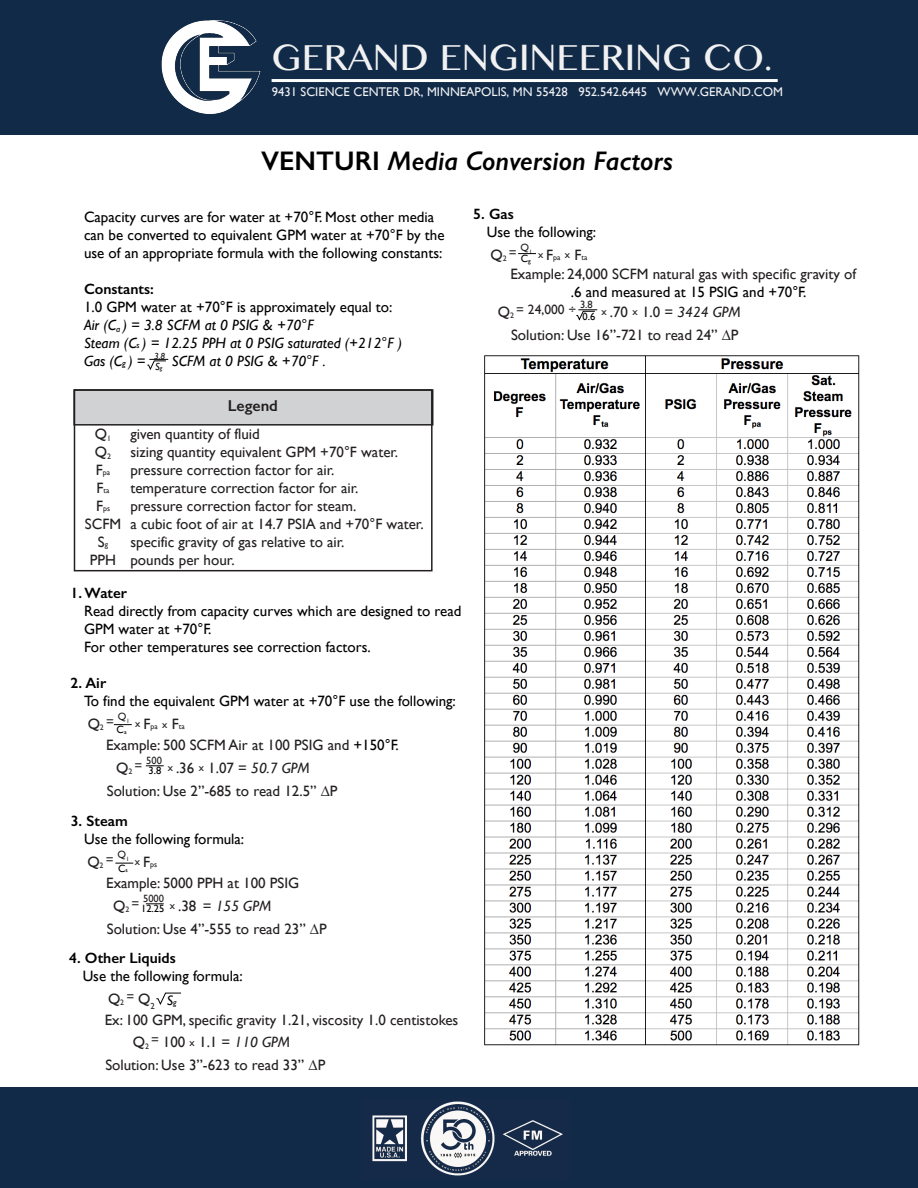
<style>
.page{position:relative;width:918px;height:1188px;background:#fff}
.page>*{position:absolute;margin:0;border:0;box-sizing:border-box;transform-origin:0 0}
.t1{font:32.4px "Bangla MN";color:#f1f1f2}
.t2{font:italic 600 27px "Gill Sans";color:#000}
.t3{font:600 15.9px "Gill Sans";color:#231f20}
.t4{font:15px/18px "Gill Sans";color:#231f20}
.t5{font:15px/18px "Gill Sans";color:#000}
.t6{font:italic 15px/18px "Gill Sans";color:#000}
.t7{font:600 15px "Gill Sans";color:#000}
.t8{font:italic 15px "Gill Sans";color:#231f20}
.t9{font:italic 13.95px "Gill Sans";color:#000}
.t10{font:13.5px "Gill Sans";color:#231f20}
.t11{font:12.6px "Gill Sans";color:#f1f1f2}
.t12{font:10.5px "Gill Sans";color:#231f20}
.t13{font:10.5px "Gill Sans";color:#000}
.t14{font:italic 10.5px "Gill Sans";color:#000}
.t15{font:italic 9px "Gill Sans";color:#000}
.t16{font:7.8px "Gill Sans";color:#231f20}
.t17{font:6.15px "Gill Sans";color:#000}
.s1{font-style:normal}
.s2{font-size:8.7px}
.s3{font-size:6.15px}
.s4{font-size:15px}
.s5{font-size:7.8px}
.s6{color:#231f20}
.s7{font-size:13.5px}
.s8{color:#000}
.s9{font-family:"Arial"}
.s10{font-size:10.5px}
.s11{font-style:italic}
.s12{font-style:normal;font-size:10.5px}
.s13{font-size:8.1px}
.s14{font-size:10.5px;color:#000}
</style>
<div class="page">
<svg style="left:73px;top:389px;width:360px;height:183px"></svg>
<div style="left:0;top:0;width:918px;height:135px;background:#102a48"></div>
<hr style="left:272px;top:79px;width:506px;height:3px;background:#fff">
<img style="left:161px;top:20px;width:100px;height:94px">
<div style="left:0;top:1087px;width:918px;height:101px;background:#102a48"></div>
<img style="left:372px;top:1101px;width:191px;height:75px">
<img style="left:484px;top:355px;width:376px;height:691px">
<svg style="left:147px;top:359px;width:21px;height:11px"></svg>
<svg style="left:114px;top:724px;width:18px;height:1px"></svg>
<svg style="left:146px;top:765px;width:18px;height:1px"></svg>
<svg style="left:146px;top:903px;width:18px;height:1px"></svg>
<svg style="left:115px;top:863px;width:18px;height:1px"></svg>
<svg style="left:156px;top:992px;width:25px;height:13px"></svg>
<svg style="left:518px;top:253px;width:18px;height:1px"></svg>
<svg style="left:576px;top:309px;width:21px;height:12px"></svg>
<h1 class="t1" style="left:272px;top:33px;width:502px">GERAND ENGINEERING CO.</h1>
<p class="t11" style="left:272px;top:84px;width:513px">9431 SCIENCE CENTER DR, MINNEAPOLIS, MN 55428 952.542.6445 WWW.GERAND.COM</p>
<h2 class="t2" style="left:261px;top:145px;width:414px"><span class="s1">VENTURI</span> Media Conversion Factors</h2>
<p class="t5" style="left:84px;top:208px;width:362px">Capacity curves are for water at +70°F. Most other media can be converted to equivalent GPM water at +70°F by the use of an appropriate formula with the following constants:</p>
<p class="t7" style="left:84px;top:280px;width:71px">Constants:</p>
<p class="t6" style="left:84px;top:298px;width:320px"><span class="s1">1.0 GPM water at +70°F is approximately equal to:<br></span>Air (C<sub>a</sub> ) = 3.8 SCFM at 0 PSIG &amp; +70°F<br>Steam (C<span class="s2">s</span> ) = 12.25 PPH at 0 PSIG saturated (+212°F )<br>Gas (C<span class="s2">g</span> ) =</p>
<p class="t15" style="left:154px;top:350px;width:13px">3.8</p>
<p class="t6" style="left:172px;top:352px;width:155px">SCFM at 0 PSIG &amp; +70°F .</p>
<p class="t14" style="left:155px;top:360px;width:9px">S<span class="s3">g</span></p>
<p class="t4" style="left:95px;top:425px;width:18px">Q<sub>1<br></sub>Q<sub>2</sub></p>
<p class="t16" style="left:96px;top:468px;width:16px"><span class="s4">F</span>pa</p>
<p class="t16" style="left:97px;top:486px;width:15px"><span class="s4">F</span>ta</p>
<p class="t16" style="left:96px;top:504px;width:16px"><span class="s4">F</span>ps</p>
<p class="t4" style="left:85px;top:515px;width:38px;text-align:center">SCFM<br>S<span class="s5">g<br></span>PPH</p>
<p class="t3" style="left:228px;top:396px;width:52px">Legend</p>
<p class="t4" style="left:130px;top:425px;width:295px">given quantity of fluid<br>sizing quantity equivalent GPM +70°F water. pressure correction factor for air.<br>temperature correction factor for air.<br>pressure correction factor for steam.<br>a cubic foot of air at 14.7 PSIA and +70°F water. specific gravity of gas relative to air.<br>pounds per hour.</p>
<p class="t7" style="left:71px;top:584px;width:58px">1. Water</p>
<p class="t5" style="left:84px;top:602px;width:379px">Read directly from capacity curves which are designed to read<br>GPM water at +70°F.<br>For other temperatures see correction factors.</p>
<p class="t7" style="left:71px;top:674px;width:37px">2. Air</p>
<p class="t5" style="left:84px;top:690px;width:373px;line-height:22.5px">To find the equivalent GPM water at +70°F use the following:<br><span class="s6">Q</span><sub>2</sub> <sup>=</sup> <sup>Q</sup><sup>1</sup></p>
<p class="t16" style="left:135px;top:722px;width:51px"><sup>x</sup> <span class="s4">F</span>pa <sup>x</sup> <span class="s4">F</span>ta</p>
<p class="t13" style="left:117px;top:724px;width:12px">C<span class="s3">a</span></p>
<p class="t12" style="left:116px;top:754px;width:47px"><span class="s4">Q</span><sub>2</sub> <span class="s7">=</span> 500</p>
<p class="t4" style="left:106px;top:736px;width:294px">Example: 500 SCFM Air at 100 PSIG and <span class="s8">+150°F.</span></p>
<p class="t4" style="left:107px;top:781px;width:232px">Solution: Use 2”-685 to read 12.5” <span class="s9">∆</span>P</p>
<p class="t7" style="left:71px;top:812px;width:59px">3. Steam</p>
<p class="t5" style="left:84px;top:828px;width:162px;line-height:22.5px">Use the following formula:<br><span class="s6">Q</span><sub>2</sub> <sup>=</sup> <sup>Q</sup><sup>1</sup></p>
<p class="t4" style="left:149px;top:758px;width:163px"><sub>3.8</sub> <span class="s10">x</span> .36 <span class="s10">x</span> 1.07 = <span class="s11">50.7 GPM</span></p>
<p class="t16" style="left:135px;top:860px;width:24px"><sup>x</sup> <span class="s4">F</span>ps</p>
<p class="t12" style="left:113px;top:892px;width:53px"><span class="s4">Q</span><sub>2</sub> <span class="s7">=</span> 5000</p>
<p class="t13" style="left:118px;top:862px;width:11px">C<span class="s3">s</span></p>
<p class="t4" style="left:106px;top:874px;width:195px">Example: 5000 PPH at 100 PSIG</p>
<p class="t4" style="left:107px;top:919px;width:221px">Solution: Use 4”-555 to read 23” <span class="s9">∆</span>P</p>
<p class="t8" style="left:141px;top:897px;width:132px"><sub>12.25</sub> <span class="s12">x</span> <span class="s1">.38 =</span> 155 GPM</p>
<p class="t7" style="left:69px;top:949px;width:108px">4. Other Liquids</p>
<p class="t5" style="left:108px;top:965px;width:136px;line-height:22.5px;text-indent:-25px">Use the following formula:<br><span class="s6">Q</span><sub>2</sub> <sup>=</sup> <span class="s6">Q</span><sub>2</sub></p>
<p class="t4" style="left:133px;top:1033px;width:159px">Q<sub>2</sub> <sup>=</sup> 100 <span class="s10">x</span> 1.1 = <span class="s11">110 GPM</span></p>
<p class="t9" style="left:167px;top:992px;width:11px">S<span class="s13">g</span></p>
<p class="t4" style="left:105px;top:1010px;width:355px">Ex: 100 GPM, specific gravity 1.21, viscosity 1.0 centistokes</p>
<p class="t4" style="left:105px;top:1056px;width:221px">Solution: Use 3”-623 to read 33” <span class="s9">∆</span>P</p>
<p class="t7" style="left:473px;top:205px;width:42px">5. Gas</p>
<p class="t5" style="left:487px;top:221px;width:111px;line-height:22.5px">Use the following:<br><span class="s6">Q</span><sub>2</sub> <sup>=</sup> <sup>Q</sup><sup>1</sup></p>
<p class="t16" style="left:521px;top:252px;width:68px"><span class="s14">C</span> <sup>x</sup> <span class="s4">F</span>pa <sup>x</sup> <span class="s4">F</span>ta</p>
<p class="t17" style="left:528px;top:257px;width:4px">g</p>
<p class="t10" style="left:498px;top:301px;width:96px"><span class="s4">Q</span><sub>2</sub> = 24,000 ÷ <sup>3.8</sup></p>
<p class="t4" style="left:602px;top:302px;width:141px"><span class="s10">x</span> .70 <span class="s10">x</span> 1.0 = <span class="s11">3424 GPM</span></p>
<p class="t4" style="left:510px;top:265px;width:347px">Example: 24,000 SCFM natural gas with specific gravity of</p>
<p class="t5" style="left:571px;top:283px;width:237px">.6 and measured at 15 PSIG and +70°F.</p>
<p class="t4" style="left:511px;top:325px;width:229px">Solution: Use 16”-721 to read 24” <span class="s9">∆</span>P</p>
<p class="t13" style="left:583px;top:310px;width:14px">0.6</p>
</div>
